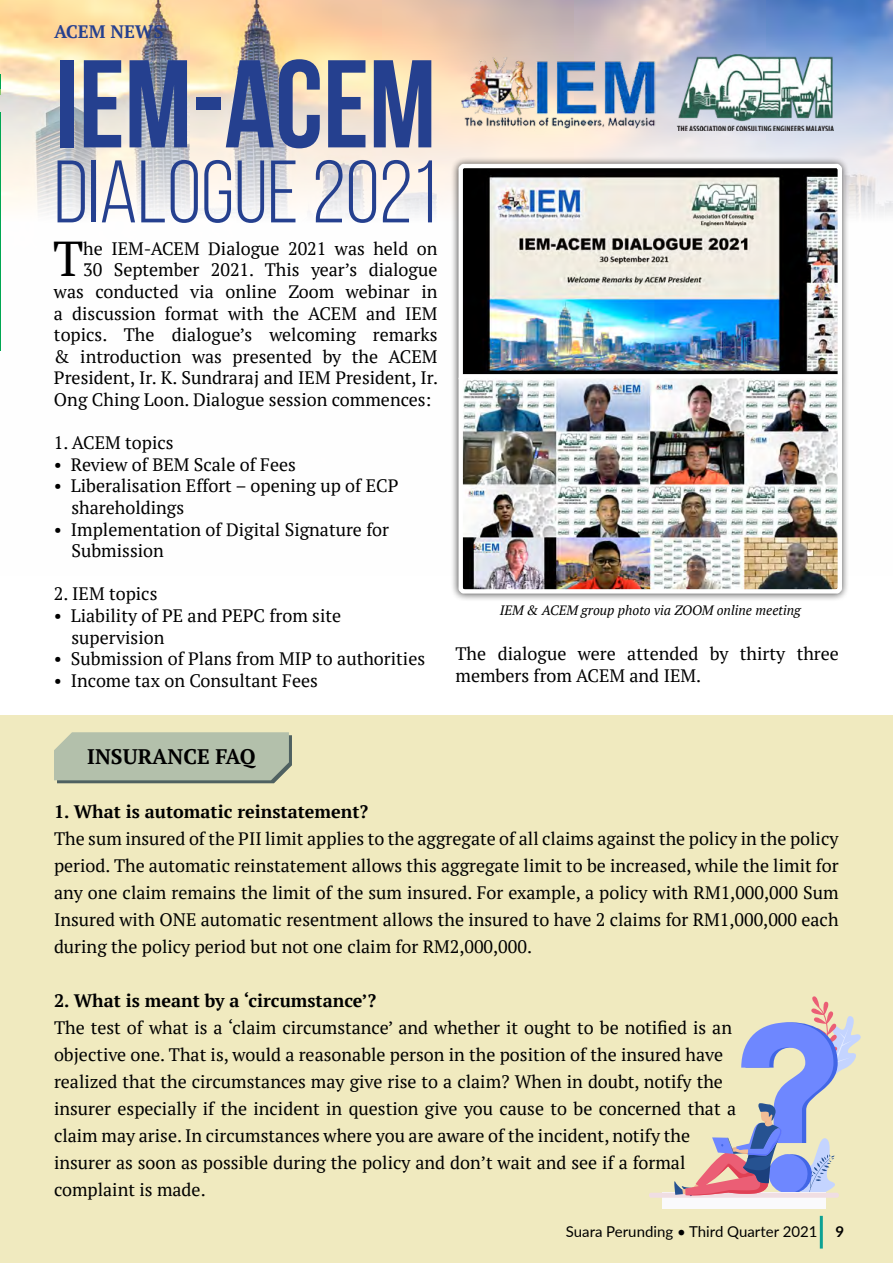
<style>
.page{position:relative;width:893px;height:1263px;background:#fff}
.page>*{position:absolute;margin:0;border:0;box-sizing:border-box;transform-origin:0 0}
.t1{font:700 124.5px "Bebas Neue";color:#25408f}
.t2{font:88.35px "Bebas Neue";color:#25408f}
.t3{font:48.9px "PT Serif";color:#000}
.t4{font:700 21px "PT Serif";color:#000}
.t5{font:18px/27px "PT Serif";color:#000}
.t6{font:700 18px "PT Serif";color:#000}
.t7{font:700 18px "PT Serif";color:#25408f}
.t8{font:15px "Lato";color:#000}
.t9{font:italic 13.5px "PT Serif";color:#000}
.s1{font-weight:700}
</style>
<div class="page">
<img style="left:1px;top:0;width:892px;height:216px">
<svg style="left:0;top:0;width:1px;height:1263px"></svg>
<div style="left:0;top:715px;width:893px;height:548px;background:#f0eabf"></div>
<svg style="left:54px;top:732px;width:238px;height:51px;background:#aebba6"></svg>
<div style="left:662px;top:1193px;width:163px;height:16px;background:#fafafc"></div>
<div style="left:649px;top:1193px;width:190px;height:5px;background:#f0dee3;border-radius:2px"></div>
<svg style="left:672px;top:996px;width:189px;height:212px"></svg>
<div style="left:451px;top:156px;width:399px;height:446px;background:#000;opacity:.75"></div>
<img style="left:454px;top:162px;width:390px;height:210px">
<img style="left:454px;top:372px;width:390px;height:224px">
<img style="left:455px;top:54px;width:204px;height:77px">
<img style="left:673px;top:54px;width:166px;height:77px">
<svg style="left:0;top:74px;width:1px;height:21px"></svg>
<hr style="left:0;top:112px;width:1px;height:239px;background:#00a752">
<hr style="left:820px;top:1216px;width:3px;height:32px;background:#0da193">
<p class="t7" style="left:54px;top:20px;width:111px">ACEM NEWS</p>
<h1 class="t1" style="left:55px;top:36px;width:383px">IEM-ACEM</h1>
<h2 class="t2" style="left:54px;top:145px;width:385px">DIALOGUE 2021</h2>
<h3 class="t3" style="left:53px;top:227px;width:32px">T</h3>
<p class="t5" style="left:83px;top:235px;width:356px">he IEM-ACEM Dialogue 2021 was held on</p>
<p class="t5" style="left:83px;top:256px;width:356px">30 September 2021. This year’s dialogue</p>
<p class="t5" style="left:54px;top:278px;width:385px">was conducted via online Zoom webinar in</p>
<p class="t5" style="left:54px;top:299px;width:385px">a discussion format with the ACEM and IEM</p>
<p class="t5" style="left:54px;top:321px;width:385px">topics. The dialogue’s welcoming remarks</p>
<p class="t5" style="left:54px;top:343px;width:385px">&amp; introduction was presented by the ACEM</p>
<p class="t5" style="left:54px;top:364px;width:386px">President, Ir. K. Sundraraj and IEM President, Ir.</p>
<p class="t5" style="left:54px;top:386px;width:379px">Ong Ching Loon. Dialogue session commences:</p>
<p class="t5" style="left:54px;top:429px;width:121px">1. ACEM topics</p>
<p class="t5" style="left:54px;top:451px;width:244px">• Review of BEM Scale of Fees</p>
<p class="t5" style="left:71px;top:475px;width:329px;line-height:21.6px;text-indent:-17px">• Liberalisation Effort – opening up of ECP shareholdings</p>
<p class="t5" style="left:71px;top:518px;width:319px;line-height:21.6px;text-indent:-17px">• Implementation of Digital Signature for<br>Submission</p>
<p class="t5" style="left:54px;top:580px;width:105px">2. IEM topics</p>
<p class="t5" style="left:71px;top:604px;width:271px;line-height:21.6px;text-indent:-17px">• Liability of PE and PEPC from site supervision</p>
<p class="t5" style="left:54px;top:645px;width:373px">• Submission of Plans from MIP to authorities</p>
<p class="t5" style="left:54px;top:667px;width:266px">• Income tax on Consultant Fees</p>
<p class="t9" style="left:500px;top:602px;width:303px">IEM &amp; ACEM group photo via ZOOM online meeting</p>
<p class="t5" style="left:455px;top:643px;width:385px;line-height:21.6px">The dialogue were attended by thirty three members from ACEM and IEM.</p>
<p class="t4" style="left:87px;top:743px;width:170px">INSURANCE FAQ</p>
<p class="t6" style="left:54px;top:799px;width:316px">1. What is automatic reinstatement?</p>
<p class="t5" style="left:54px;top:825px;width:786px;text-align:justify">The sum insured of the PII limit applies to the aggregate of all claims against the policy in the policy period. The automatic reinstatement allows this aggregate limit to be increased, while the limit for any one claim remains the limit of the sum insured. For example, a policy with RM1,000,000 Sum Insured with ONE automatic resentment allows the insured to have 2 claims for RM1,000,000 each during the policy period but not one claim for RM2,000,000.</p>
<p class="t6" style="left:54px;top:988px;width:324px">2. What is meant by a ‘circumstance’?</p>
<p class="t5" style="left:54px;top:1014px;width:684px">The test of what is a ‘claim circumstance’ and whether it ought to be notified is an objective one. That is, would a reasonable person in the position of the insured have realized that the circumstances may give rise to a claim? When in doubt, notify the insurer especially if the incident in question give you cause to be concerned that a claim may arise. In circumstances where you are aware of the incident, notify the insurer as soon as possible during the policy and don’t wait and see if a formal complaint is made.</p>
<p class="t8" style="left:566px;top:1221px;width:280px">Suara Perunding • Third Quarter 2021 <span class="s1">9</span></p>
</div>
